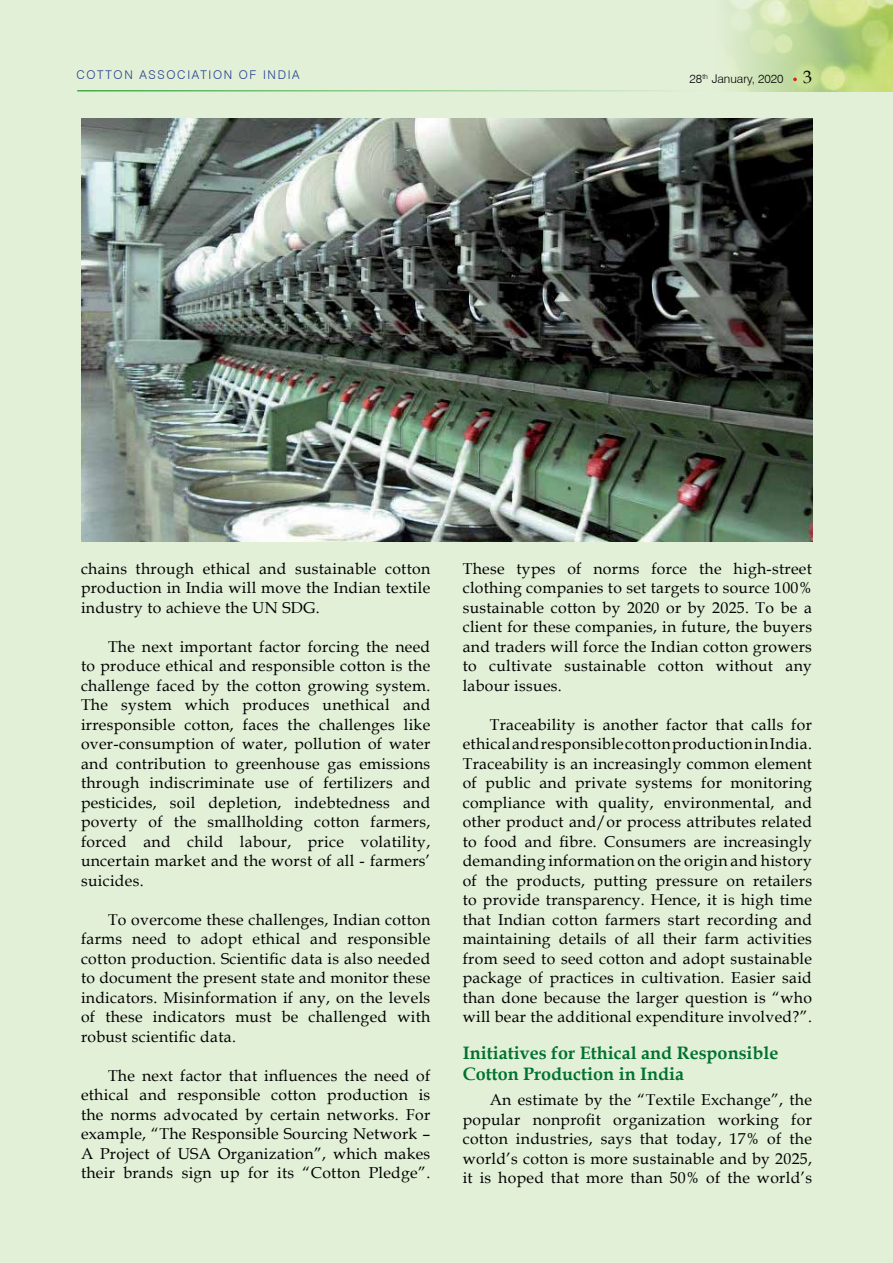
<style>
.page{position:relative;width:893px;height:1263px;background:#e3f0d8}
.page>*{position:absolute;margin:0;border:0;box-sizing:border-box;transform-origin:0 0}
.t1{font:700 18px/21px "Book Antiqua";color:#00722e}
.t2{font:15.75px/19.5px "Book Antiqua";letter-spacing:.02em;color:#000;text-align:justify}
.t3{font:300 12px "Swiss 721 BT";letter-spacing:.14em;color:#25408f}
.t4{font:300 12px "Swiss 721 BT";color:#000}
.s1{font-family:"Book Antiqua";font-weight:400;font-size:18px}
</style>
<div class="page">
<img style="left:727px;top:0;width:166px;height:91px">
<hr style="left:77px;top:90px;width:628px;height:2px;background:#41ad49">
<svg style="left:793px;top:78px;width:4px;height:3px"></svg>
<img style="left:81px;top:119px;width:731px;height:422px">
<p class="t3" style="left:76px;top:67px;width:225px">COTTON ASSOCIATION OF INDIA</p>
<p class="t4" style="left:690px;top:71px;width:124px">28<sup>TH</sup> JANUARY, 2020 <span class="s1">3</span></p>
<p class="t2" style="left:81px;top:558px;width:351px">chains through ethical and sustainable cotton production in India will move the Indian textile industry to achieve the UN SDG.</p>
<p class="t2" style="left:81px;top:636px;width:351px;text-indent:27px">The next important factor forcing the need to produce ethical and responsible cotton is the challenge faced by the cotton growing system.<br>The system which produces unethical and irresponsible cotton, faces the challenges like over-consumption of water, pollution of water and contribution to greenhouse gas emissions through indiscriminate use of fertilizers and pesticides, soil depletion, indebtedness and poverty of the smallholding cotton farmers, forced and child labour, price volatility, uncertain market and the worst of all - farmers’ suicides.</p>
<p class="t2" style="left:81px;top:909px;width:351px;text-indent:27px">To overcome these challenges, Indian cotton farms need to adopt ethical and responsible cotton production. Scientific data is also needed to document the present state and monitor these indicators. Misinformation if any, on the levels of these indicators must be challenged with robust scientific data.</p>
<p class="t2" style="left:81px;top:1065px;width:351px;text-indent:27px">The next factor that influences the need of ethical and responsible cotton production is the norms advocated by certain networks. For example, “The Responsible Sourcing Network – A Project of USA Organization”, which makes their brands sign up for its “Cotton Pledge”.</p>
<p class="t2" style="left:463px;top:558px;width:351px">These types of norms force the high-street clothing companies to set targets to source 100% sustainable cotton by 2020 or by 2025. To be a client for these companies, in future, the buyers and traders will force the Indian cotton growers to cultivate sustainable cotton without any labour issues.</p>
<p class="t2" style="left:463px;top:714px;width:351px;text-indent:27px">Traceability is another factor that calls for ethical and responsible cotton production in India.<br>Traceability is an increasingly common element of public and private systems for monitoring compliance with quality, environmental, and other product and/or process attributes related to food and fibre. Consumers are increasingly demanding information on the origin and history of the products, putting pressure on retailers to provide transparency. Hence, it is high time that Indian cotton farmers start recording and maintaining details of all their farm activities from seed to seed cotton and adopt sustainable package of practices in cultivation. Easier said than done because the larger question is “who will bear the additional expenditure involved?”.</p>
<p class="t1" style="left:463px;top:1043px;width:317px">Initiatives for Ethical and Responsible<br>Cotton Production in India</p>
<p class="t2" style="left:463px;top:1090px;width:351px;text-indent:27px">An estimate by the “Textile Exchange”, the popular nonprofit organization working for cotton industries, says that today, 17% of the world’s cotton is more sustainable and by 2025, it is hoped that more than 50% of the world’s</p>
</div>
